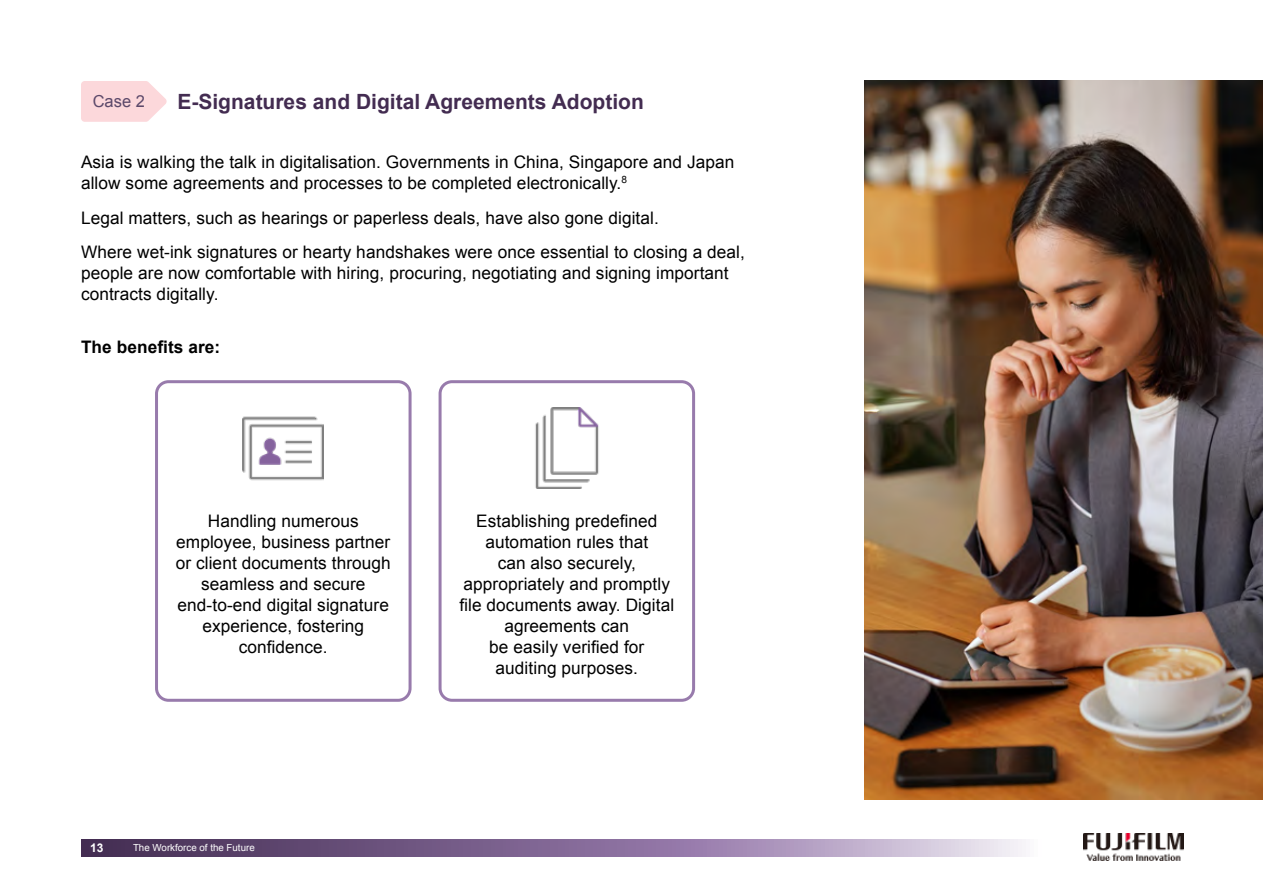
<style>
.page{position:relative;width:1263px;height:893px;background:#fff}
.page>*{position:absolute;margin:0;border:0;box-sizing:border-box;transform-origin:0 0}
.Subheading{font:700 21px "Arial";color:#432c51}
.Body_text{font:17.25px/21px "Arial";letter-spacing:.005em;color:#000;text-align:center}
.Body_text-2{font:700 17.25px "Arial";letter-spacing:.005em;color:#000}
.Body_text-3{font:16.5px "Arial";color:#5c496a}
.t1{font:700 12px "Arial";color:#fff}
.t2{font:9.75px "Arial";color:#fff}
</style>
<div class="page">
<img style="left:1084px;top:834px;width:100px;height:27px">
<div style="left:439px;top:380px;width:256px;height:322px;border:3px solid #987bac;border-radius:12px"></div>
<div style="left:155px;top:380px;width:257px;height:322px;border:3px solid #987bac;border-radius:12px"></div>
<img style="left:864px;top:81px;width:399px;height:719px">
<img style="left:535px;top:407px;width:64px;height:81px">
<img style="left:243px;top:416px;width:81px;height:65px">
<svg style="left:81px;top:81px;width:86px;height:41px;background:#fcdcdf"></svg>
<svg style="left:81px;top:839px;width:1003px;height:17px;background:#917ca0"></svg>
<p class="Body_text-3" style="left:93px;top:91px;width:54px">Case 2</p>
<p class="Subheading" style="left:177px;top:88px;width:468px">E-Signatures and Digital Agreements Adoption</p>
<p class="Body_text" style="left:81px;top:152px;width:655px;text-align:left">Asia is walking the talk in digitalisation. Governments in China, Singapore and Japan allow some agreements and processes to be completed electronically.<sup>8</sup></p>
<p class="Body_text" style="left:81px;top:207px;width:579px">Legal matters, such as hearings or paperless deals, have also gone digital.</p>
<p class="Body_text" style="left:81px;top:242px;width:665px;text-align:left">Where wet-ink signatures or hearty handshakes were once essential to closing a deal, people are now comfortable with hiring, procuring, negotiating and signing important contracts digitally.</p>
<p class="Body_text-2" style="left:81px;top:336px;width:141px">The benefits are:</p>
<p class="Body_text" style="left:176px;top:511px;width:217px">Handling numerous employee, business partner or client documents through seamless and secure end-to-end digital signature experience, fostering confidence.</p>
<p class="t1" style="left:90px;top:840px;width:15px">13</p>
<p class="t2" style="left:133px;top:842px;width:123px">The Workforce of the Future</p>
<p class="Body_text" style="left:459px;top:511px;width:216px">Establishing predefined automation rules that<br>can also securely, appropriately and promptly file documents away. Digital agreements can<br>be easily verified for auditing purposes.</p>
</div>
